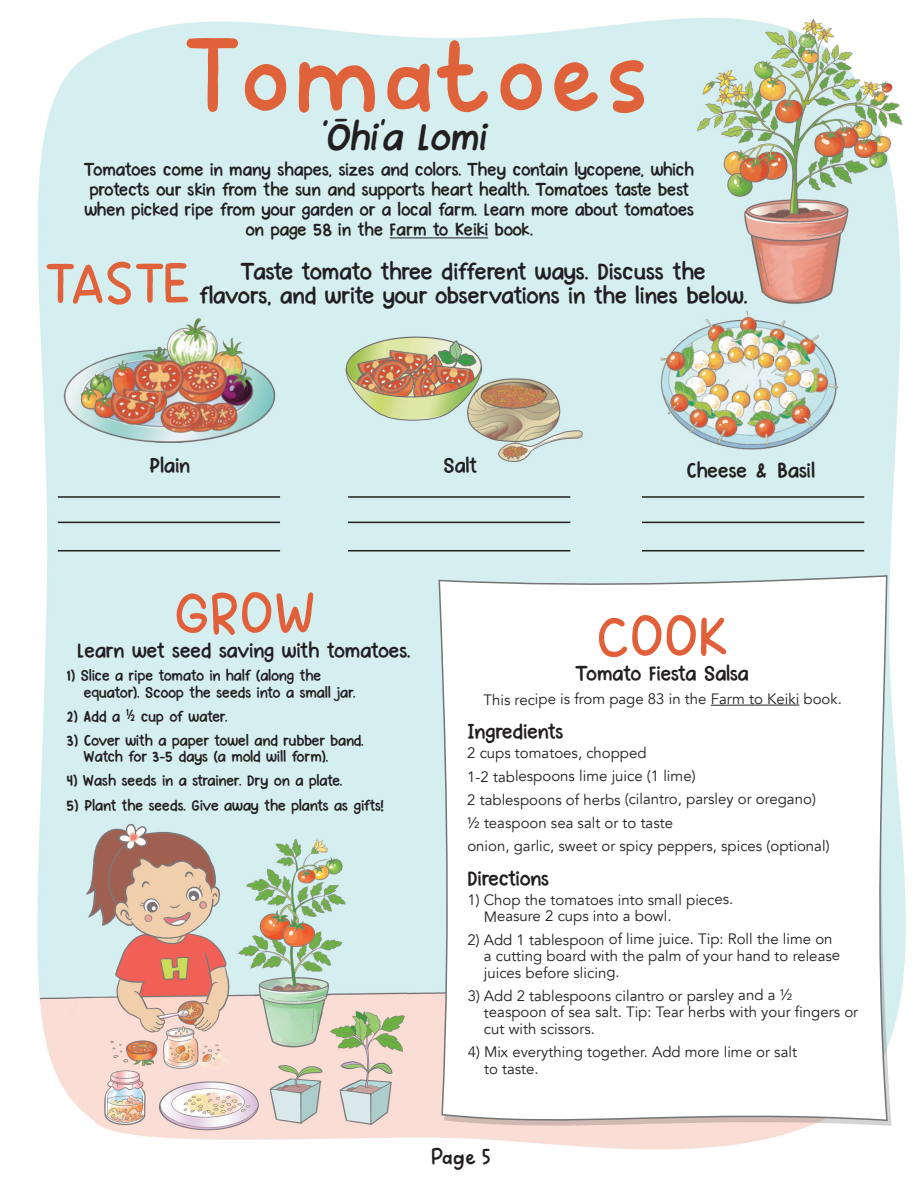
<style>
.page{position:relative;width:918px;height:1188px;background:#fff}
.page>*{position:absolute;margin:0;border:0;box-sizing:border-box;transform-origin:0 0}
.t1{font:99px "Jojoba";letter-spacing:.025em;color:#e0623b}
.t2{font:52.5px "Jojoba";color:#e16039}
.t3{font:52.5px "Jojoba";letter-spacing:-.005em;color:#e0623b}
.t4{font:italic 42px "Pink Chicken";color:#231f20}
.t5{font:25.5px/24px "Pink Chicken";color:#231f20;text-align:center}
.t6{font:22.5px "Pink Chicken";color:#231f20}
.t7{font:21px "Jojoba";color:#231f20}
.t8{font:19.5px/20.2px "Pink Chicken";color:#231f20;text-align:center}
.t9{font:16.5px/16.5px "Pink Chicken";color:#231f20}
.t10{font:16.5px/16.5px "Pink Chicken";letter-spacing:.02em;color:#231f20}
.t11{font:15px/23.2px "Avenir";letter-spacing:-.005em;color:#231f20}
</style>
<div class="page">
<img style="left:37px;top:18px;width:869px;height:1132px">
<svg style="left:438px;top:574px;width:451px;height:555px"></svg>
<hr style="left:390px;top:237px;width:98px;height:1px;background:#231f20">
<hr style="left:711px;top:705px;width:88px;height:1px;background:#231f20">
<hr style="left:58px;top:496px;width:222px;height:2px;background:#231f20">
<hr style="left:58px;top:522px;width:222px;height:1px;background:#231f20">
<hr style="left:58px;top:550px;width:222px;height:1px;background:#231f20">
<hr style="left:348px;top:496px;width:222px;height:2px;background:#231f20">
<hr style="left:348px;top:522px;width:222px;height:1px;background:#231f20">
<hr style="left:348px;top:550px;width:222px;height:1px;background:#231f20">
<hr style="left:642px;top:496px;width:222px;height:2px;background:#231f20">
<hr style="left:642px;top:522px;width:222px;height:1px;background:#231f20">
<hr style="left:642px;top:550px;width:222px;height:1px;background:#231f20">
<h1 class="t1" style="left:182px;top:26px;width:469px">Tomatoes</h1>
<h3 class="t4" style="left:319px;top:111px;width:176px">‘Ōhi’a Lomi</h3>
<p class="t8" style="left:85px;top:159px;width:611px">Tomatoes come in many shapes, sizes and colors. They contain lycopene, which protects our skin from the sun and supports heart health. Tomatoes taste best when picked ripe from your garden or a local farm. Learn more about tomatoes on page 58 in the Farm to Keiki book.</p>
<h2 class="t3" style="left:44px;top:257px;width:148px">TASTE</h2>
<h3 class="t5" style="left:200px;top:259px;width:550px">Taste tomato three different ways. Discuss the<br>flavors, and write your observations in the lines below.</h3>
<h3 class="t6" style="left:149px;top:451px;width:42px">Plain</h3>
<h3 class="t6" style="left:444px;top:452px;width:35px">Salt</h3>
<h3 class="t6" style="left:687px;top:456px;width:130px">Cheese &amp; Basil</h3>
<h2 class="t2" style="left:174px;top:588px;width:141px">GROW</h2>
<h3 class="t6" style="left:77px;top:637px;width:335px">Learn wet seed saving with tomatoes.</h3>
<p class="t10" style="left:84px;top:667px;width:273px;text-indent:-17px">1) Slice a ripe tomato in half (along the equator). Scoop the seeds into a small jar.</p>
<p class="t9" style="left:66px;top:708px;width:163px">2) Add a ½ cup of water.</p>
<p class="t9" style="left:84px;top:732px;width:281px;text-indent:-17px">3) Cover with a paper towel and rubber band.<br>Watch for 3-5 days (a mold will form).</p>
<p class="t9" style="left:66px;top:772px;width:277px">4) Wash seeds in a strainer. Dry on a plate.</p>
<p class="t9" style="left:66px;top:796px;width:319px">5) Plant the seeds. Give away the plants as gifts!</p>
<h2 class="t2" style="left:596px;top:611px;width:134px">COOK</h2>
<h3 class="t6" style="left:577px;top:659px;width:174px">Tomato Fiesta Salsa</h3>
<p class="t11" style="left:484px;top:688px;width:360px">This recipe is from page 83 in the Farm to Keiki book.</p>
<h3 class="t6" style="left:467px;top:718px;width:98px">Ingredients</h3>
<p class="t11" style="left:467px;top:742px;width:364px">2 cups tomatoes, chopped<br>1-2 tablespoons lime juice (1 lime)<br>2 tablespoons of herbs (cilantro, parsley or oregano) ½ teaspoon sea salt or to taste<br>onion, garlic, sweet or spicy peppers, spices (optional)</p>
<h3 class="t6" style="left:467px;top:864px;width:83px">Directions</h3>
<p class="t11" style="left:484px;top:892px;width:251px;line-height:16.5px;text-indent:-16px">1) Chop the tomatoes into small pieces.<br>Measure 2 cups into a bowl.</p>
<p class="t11" style="left:484px;top:931px;width:358px;line-height:16.6px;text-indent:-16px">2) Add 1 tablespoon of lime juice. Tip: Roll the lime on a cutting board with the palm of your hand to release juices before slicing.</p>
<p class="t11" style="left:484px;top:987px;width:376px;line-height:16.6px;text-indent:-16px">3) Add 2 tablespoons cilantro or parsley and a ½ teaspoon of sea salt. Tip: Tear herbs with your fingers or cut with scissors.</p>
<p class="t11" style="left:484px;top:1044px;width:315px;line-height:16.8px;text-indent:-16px">4) Mix everything together. Add more lime or salt to taste.</p>
<h3 class="t7" style="left:431px;top:1146px;width:61px">Page 5</h3>
</div>
